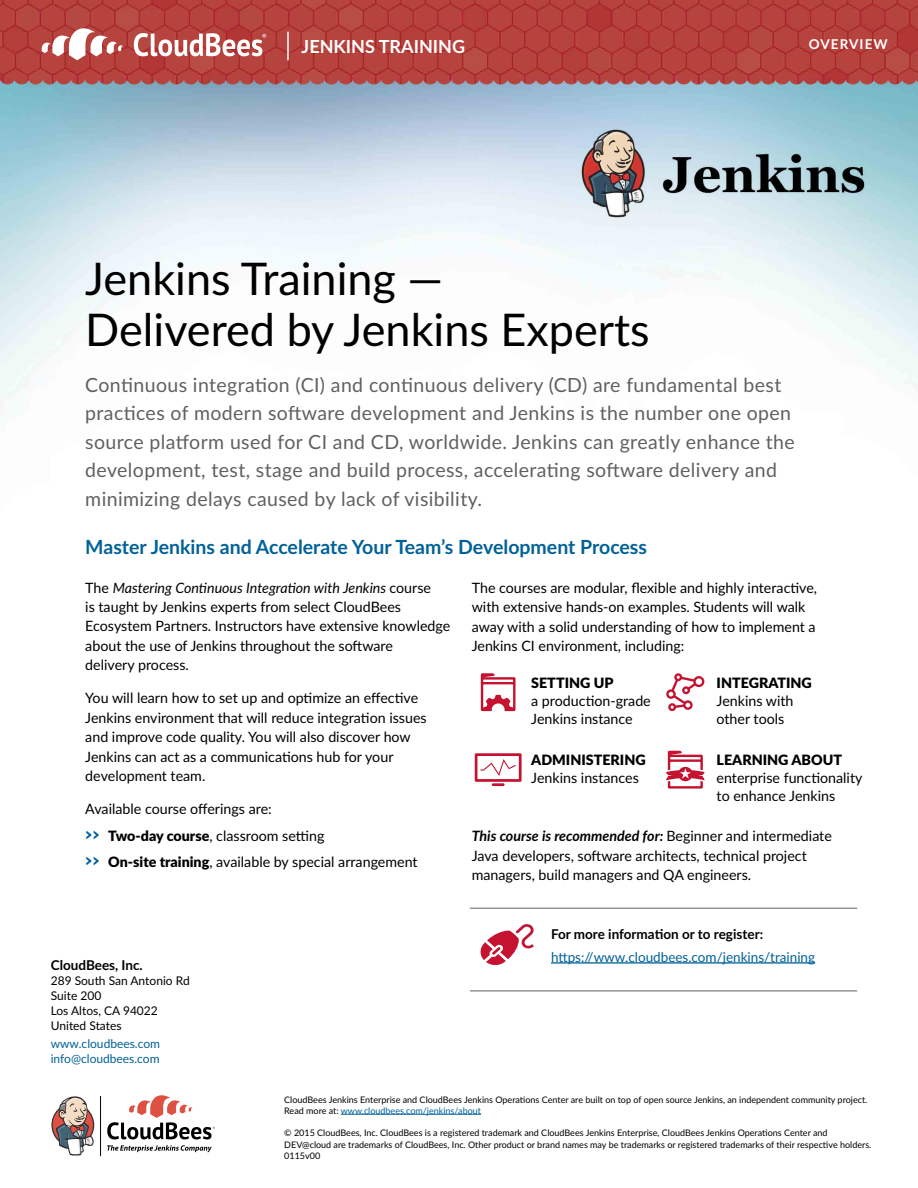
<style>
.page{position:relative;width:918px;height:1188px;background:#fff}
.page>*{position:absolute;margin:0;border:0;box-sizing:border-box;transform-origin:0 0}
.t1{font:45px/51px "Lato";color:#000}
.t2{font:19.5px/28.5px "Lato";letter-spacing:.02em;color:#5f6062}
.t3{font:700 19.5px "Lato";color:#006198}
.t4{font:700 18px "Lato";color:#fff}
.t5{font:14.25px/19.5px "Lato";color:#000}
.t6{font:900 14.25px "Lato";color:#000}
.t7{font:700 13.5px "Lato";color:#000}
.t8{font:13.5px "Lato";color:#006198}
.t9{font:700 13.5px "Lato";letter-spacing:.08em;color:#fff}
.t10{font:12px/15px "Lato";color:#000}
.t11{font:12px/15px "Lato";color:#006198}
.t12{font:9px/11.2px "Lato";color:#000}
.s1{font-style:italic}
.s2{font-weight:900;font-size:17.85px;color:#006198}
.s3{font-weight:900}
.s4{font-weight:700;font-style:italic}
.s5{color:#006198}
</style>
<div class="page">
<img style="left:1px;top:0;width:917px;height:751px">
<svg style="left:42px;top:28px;width:81px;height:32px"></svg>
<svg style="left:134px;top:33px;width:132px;height:23px"></svg>
<hr style="left:287px;top:32px;width:2px;height:28px;background:#fff">
<img style="left:580px;top:127px;width:287px;height:93px">
<svg style="left:481px;top:673px;width:35px;height:38px"></svg>
<svg style="left:475px;top:753px;width:47px;height:33px"></svg>
<svg style="left:666px;top:673px;width:38px;height:38px"></svg>
<svg style="left:666px;top:751px;width:38px;height:38px"></svg>
<hr style="left:551px;top:962px;width:264px;height:2px;background:#006198">
<hr style="left:470px;top:991px;width:387px;height:1px;background:#5f6062">
<hr style="left:470px;top:908px;width:387px;height:1px;background:#5f6062">
<svg style="left:480px;top:924px;width:54px;height:41px"></svg>
<hr style="left:341px;top:1114px;width:140px;height:1px;background:#006198">
<svg style="left:107px;top:1095px;width:108px;height:44px"></svg>
<hr style="left:100px;top:1096px;width:1px;height:60px;background:#000">
<svg style="left:51px;top:1096px;width:44px;height:60px"></svg>
<svg style="left:107px;top:1145px;width:105px;height:7px"></svg>
<p class="t4" style="left:302px;top:33px;width:165px">JENKINS TRAINING</p>
<h1 class="t1" style="left:85px;top:252px;width:566px">Jenkins Training —<br>Delivered by Jenkins Experts</h1>
<p class="t9" style="left:809px;top:34px;width:80px">OVERVIEW</p>
<p class="t2" style="left:85px;top:370px;width:711px">Continuous integration (CI) and continuous delivery (CD) are fundamental best practices of modern software development and Jenkins is the number one open source platform used for CI and CD, worldwide. Jenkins can greatly enhance the development, test, stage and build process, accelerating software delivery and minimizing delays caused by lack of visibility.</p>
<h2 class="t3" style="left:85px;top:532px;width:563px">Master Jenkins and Accelerate Your Team’s Development Process</h2>
<p class="t5" style="left:85px;top:577px;width:367px">The <span class="s1">Mastering Continuous Integration with Jenkins</span> course<br>is taught by Jenkins experts from select CloudBees Ecosystem Partners. Instructors have extensive knowledge about the use of Jenkins throughout the software<br>delivery process.</p>
<p class="t5" style="left:85px;top:688px;width:343px">You will learn how to set up and optimize an effective Jenkins environment that will reduce integration issues and improve code quality. You will also discover how Jenkins can act as a communications hub for your development team.</p>
<p class="t5" style="left:85px;top:796px;width:334px;line-height:26.2px">Available course offerings are:<br><span class="s2">&gt;&gt;</span> <span class="s3">Two-day course</span>, classroom setting<br><span class="s2">&gt;&gt;</span> <span class="s3">On-site training</span>, available by special arrangement</p>
<p class="t5" style="left:472px;top:577px;width:347px">The courses are modular, flexible and highly interactive, with extensive hands-on examples. Students will walk away with a solid understanding of how to implement a Jenkins CI environment, including:</p>
<p class="t6" style="left:531px;top:672px;width:84px">SETTING UP</p>
<p class="t5" style="left:531px;top:691px;width:121px;line-height:18px">a production-grade<br>Jenkins instance</p>
<p class="t6" style="left:717px;top:672px;width:97px">INTEGRATING</p>
<p class="t5" style="left:717px;top:691px;width:79px;line-height:18px">Jenkins with other tools</p>
<p class="t6" style="left:717px;top:749px;width:127px">LEARNING ABOUT</p>
<p class="t5" style="left:717px;top:768px;width:147px;line-height:18px">enterprise functionality to enhance Jenkins</p>
<p class="t6" style="left:531px;top:749px;width:116px">ADMINISTERING</p>
<p class="t5" style="left:531px;top:767px;width:109px">Jenkins instances</p>
<p class="t5" style="left:472px;top:826px;width:362px"><span class="s4">This course is recommended for:</span> Beginner and intermediate<br>Java developers, software architects, technical project managers, build managers and QA engineers.</p>
<p class="t7" style="left:51px;top:955px;width:94px">CloudBees, Inc.</p>
<p class="t10" style="left:51px;top:973px;width:140px">289 South San Antonio Rd<br>Suite 200<br>Los Altos, CA 94022<br>United States</p>
<p class="t11" style="left:51px;top:1036px;width:111px">www.cloudbees.com info@cloudbees.com</p>
<p class="t7" style="left:551px;top:924px;width:214px">For more information or to register:</p>
<p class="t8" style="left:551px;top:948px;width:266px">https://www.cloudbees.com/jenkins/training</p>
<p class="t12" style="left:284px;top:1093px;width:585px">CloudBees Jenkins Enterprise and CloudBees Jenkins Operations Center are built on top of open source Jenkins, an independent community project.<br>Read more at: <span class="s5">www.cloudbees.com/jenkins/about</span></p>
<p class="t12" style="left:284px;top:1127px;width:589px">© 2015 CloudBees, Inc. CloudBees is a registered trademark and CloudBees Jenkins Enterprise, CloudBees Jenkins Operations Center and<br>DEV@cloud are trademarks of CloudBees, Inc. Other product or brand names may be trademarks or registered trademarks of their respective holders.<br>0115v00</p>
</div>
